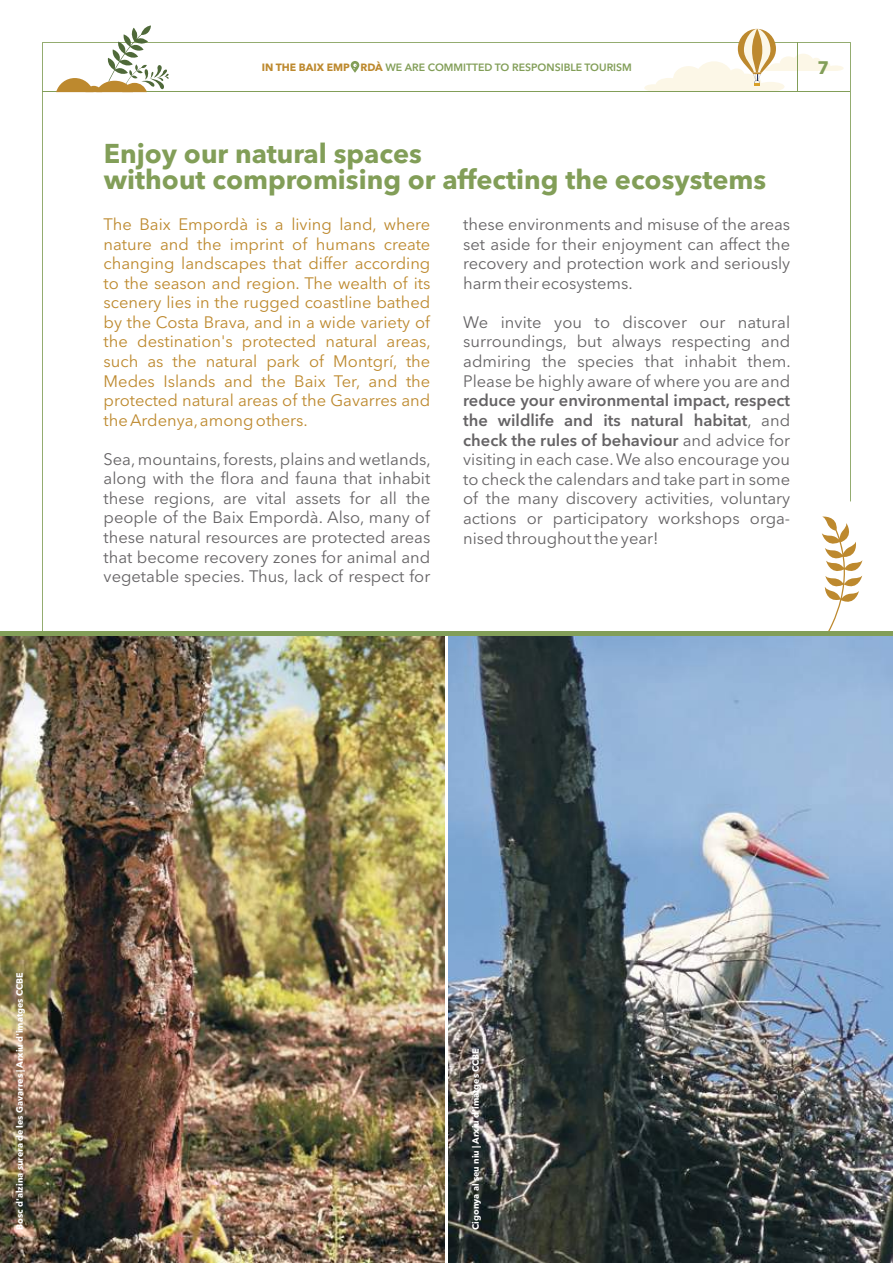
<style>
.page{position:relative;width:893px;height:1263px;background:#fff}
.page>*{position:absolute;margin:0;border:0;box-sizing:border-box;transform-origin:0 0}
.t1{font:700 27px/26.1px "Avenir Next LT Pro";color:#829e58}
.t2{font:700 18px "Avenir Next LT Pro";color:#829e58}
.t3{font:16.5px/19.5px "Avenir Next LT Pro";color:#656365;text-align:justify}
.t4{font:16.5px/19.5px "Avenir Next LT Pro";color:#bd892e;text-align:justify}
.t5{font:600 10.5px "Avenir Next LT Pro";color:#829e58}
.t6{font:700 9px "Avenir Next LT Pro";color:#fff}
.s1{font-weight:700;color:#bd892e}
.s2{font-weight:600}
</style>
<div class="page">
<svg style="left:851px;top:542px;width:11px;height:59px"></svg>
<img style="left:0;top:636px;width:445px;height:627px">
<svg style="left:42px;top:42px;width:809px;height:589px"></svg>
<hr style="left:43px;top:91px;width:807px;height:1px;background:#829e58">
<svg style="left:644px;top:29px;width:200px;height:62px"></svg>
<svg style="left:56px;top:26px;width:113px;height:66px"></svg>
<hr style="left:797px;top:43px;width:1px;height:49px;background:#829e58">
<img style="left:448px;top:636px;width:445px;height:627px">
<div style="left:0;top:631px;width:893px;height:5px;background:#829e58"></div>
<svg style="left:351px;top:61px;width:8px;height:12px"></svg>
<svg style="left:353px;top:64px;width:4px;height:6px"></svg>
<p class="t5" style="left:262px;top:63px;width:372px"><span class="s1">IN THE BAIX EMP RDÀ</span> WE ARE COMMITTED TO RESPONSIBLE TOURISM</p>
<h1 class="t1" style="left:104px;top:143px;width:664px">Enjoy our natural spaces<br>without compromising or affecting the ecosystems</h1>
<p class="t4" style="left:104px;top:216px;width:329px">The Baix Empordà is a living land, where nature and the imprint of humans create changing landscapes that differ according to the season and region. The wealth of its scenery lies in the rugged coastline bathed by the Costa Brava, and in a wide variety of the destination's protected natural areas, such as the natural park of Montgrí, the Medes Islands and the Baix Ter, and the protected natural areas of the Gavarres and the Ardenya,among others.</p>
<p class="t3" style="left:104px;top:451px;width:329px">Sea,mountains,forests,plains and wetlands, along with the flora and fauna that inhabit these regions, are vital assets for all the people of the Baix Empordà. Also, many of these natural resources are protected areas that become recovery zones for animal and vegetable species. Thus, lack of respect for</p>
<p class="t3" style="left:463px;top:216px;width:328px">these environments and misuse of the areas set aside for their enjoyment can affect the recovery and protection work and seriously harm their ecosystems.</p>
<p class="t3" style="left:463px;top:314px;width:329px">We invite you to discover our natural surroundings, but always respecting and admiring the species that inhabit them.<br>Please be highly aware of where you are and</p>
<p class="t3" style="left:463px;top:392px;width:329px"><span class="s2">reduce your environmental impact, respect the wildlife and its natural habitat</span>, and <span class="s2">check the rules of behaviour</span> and advice for visiting in each case.We also encourage you to check the calendars and take part in some of the many discovery activities, voluntary actions or participatory workshops orga&shy;nised throughout the year!</p>
<p class="t2" style="left:817px;top:60px;width:13px">7</p>
<p class="t6" style="left:16px;top:1229px;width:259px;rotate:-90deg">Bosc d'alzina surera de les Gavarres | Arxiu d'imatges CCBE</p>
<p class="t6" style="left:472px;top:1230px;width:183px;rotate:-90deg">Cigonya al seu niu | Arxiu d'imatges CCBE</p>
</div>
